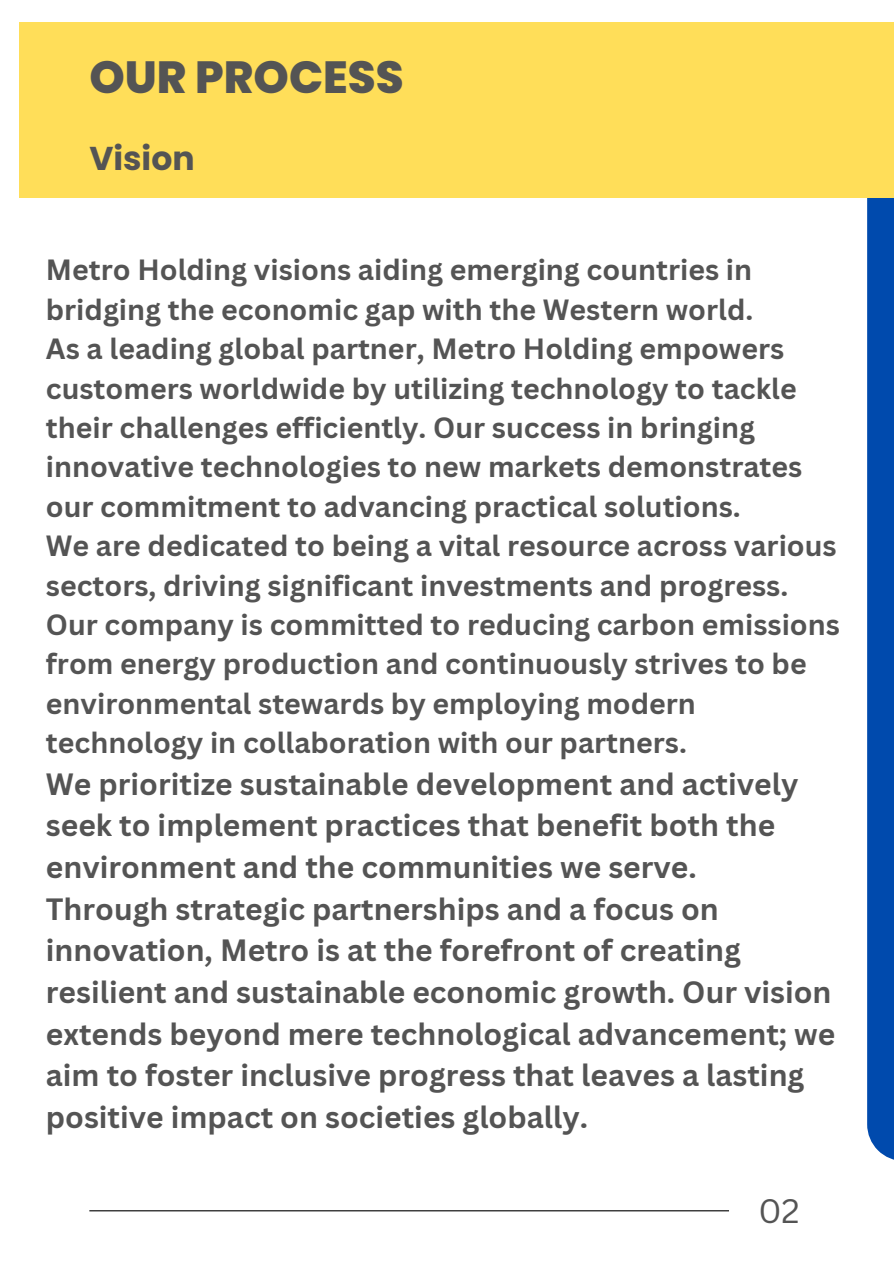
<style>
.page{position:relative;width:894px;height:1264px;background:#fff}
.page>*{position:absolute;margin:0;border:0;box-sizing:border-box;transform-origin:0 0}
.t1{font:800 45px "Poppins";color:#545454}
.t2{font:700 33px "Poppins";color:#545454}
.t3{font:33px "Canva Sans";color:#545454}
.t4{font:700 30px/41.7px "Canva Sans";color:#545454}
.t5{font:700 28.5px/39.3px "Canva Sans";color:#545454}
</style>
<div class="page">
<hr style="left:89px;top:1210px;width:639px;height:1px;background:#000">
<div style="left:866px;top:159px;width:27px;height:1001px;background:#004aad"></div>
<div style="left:19px;top:22px;width:874px;height:176px;background:#ffde59"></div>
<p class="t1" style="left:89px;top:45px;width:316px">OUR PROCESS</p>
<p class="t2" style="left:89px;top:135px;width:107px">Vision</p>
<h1 class="t5" style="left:46px;top:250px;width:708px">Metro Holding visions aiding emerging countries in bridging the economic gap with the Western world.</h1>
<p class="t5" style="left:46px;top:328px;width:757px">As a leading global partner, Metro Holding empowers customers worldwide by utilizing technology to tackle their challenges efficiently. Our success in bringing innovative technologies to new markets demonstrates our commitment to advancing practical solutions.</p>
<p class="t5" style="left:46px;top:525px;width:792px">We are dedicated to being a vital resource across various sectors, driving significant investments and progress.</p>
<p class="t5" style="left:46px;top:604px;width:795px">Our company is committed to reducing carbon emissions from energy production and continuously strives to be environmental stewards by employing modern technology in collaboration with our partners.</p>
<p class="t4" style="left:46px;top:762px;width:753px">We prioritize sustainable development and actively seek to implement practices that benefit both the environment and the communities we serve.</p>
<p class="t4" style="left:46px;top:887px;width:790px">Through strategic partnerships and a focus on innovation, Metro is at the forefront of creating resilient and sustainable economic growth. Our vision extends beyond mere technological advancement; we aim to foster inclusive progress that leaves a lasting positive impact on societies globally.</p>
<p class="t3" style="left:758px;top:1187px;width:43px">02</p>
</div>
